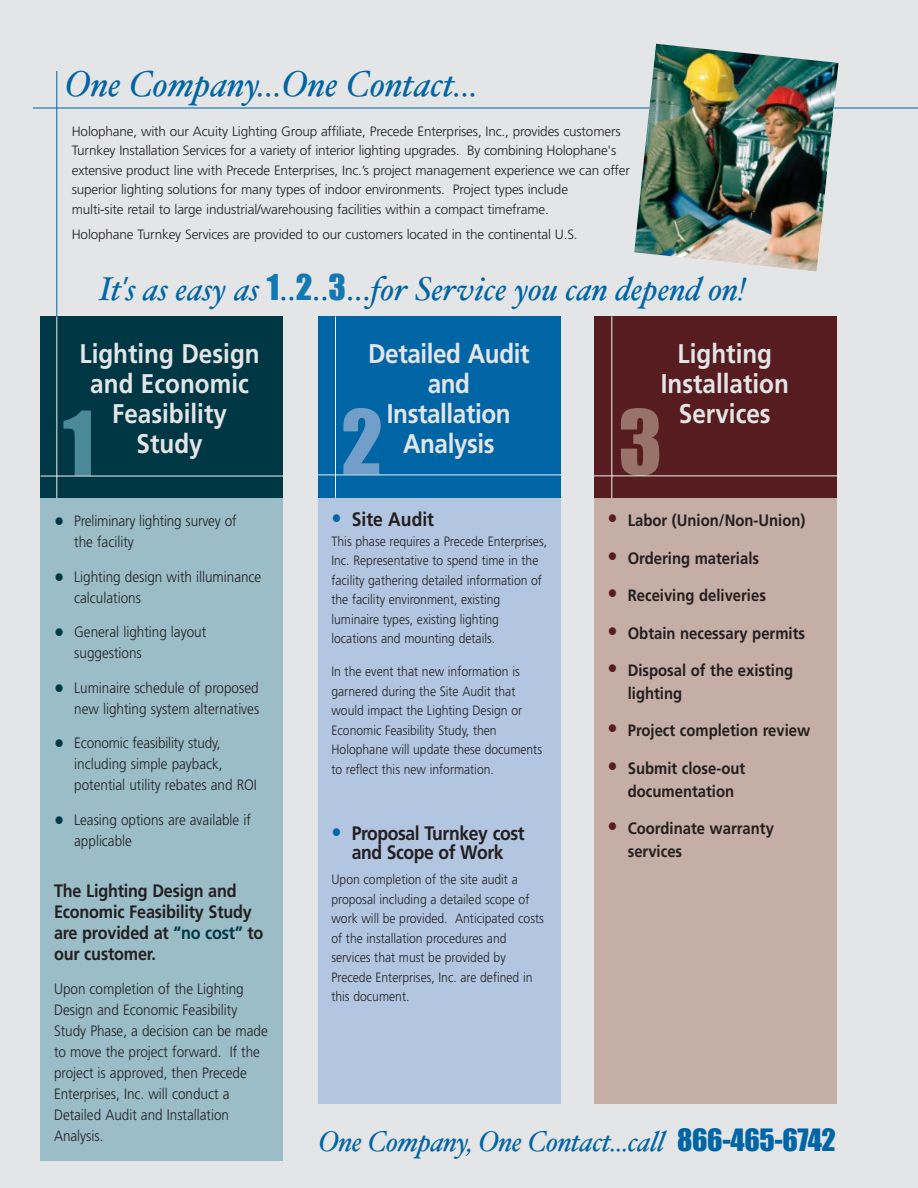
<style>
.page{position:relative;width:918px;height:1188px;background:#e4e5e6}
.page>*{position:absolute;margin:0;border:0;box-sizing:border-box;transform-origin:0 0}
.t1{font:82.5px "Impact";color:#498998}
.t2{font:82.5px "Impact";color:#729eca}
.t3{font:82.5px "Impact";color:#987369}
.t4{font:italic 36px "Hoefler Text";color:#0065a4}
.t5{font:italic 33px "Hoefler Text";color:#0065a4}
.t6{font:italic 28.5px "Hoefler Text";letter-spacing:-.015em;color:#0065a4}
.t7{font:700 27px/30px "Frutiger";color:#e4e5e6;text-align:center;scale:.9 1}
.t8{font:700 19.5px/19.5px "Frutiger";letter-spacing:-.02em;color:#231f20;text-align:center;scale:.9 1}
.t9{font:700 19.5px "Frutiger";color:#231f20;scale:.9 1}
.t10{font:700 18px/21px "Frutiger";letter-spacing:-.01em;color:#231f20;scale:.9 1}
.t11{font:700 16.5px/22.5px "Frutiger";color:#231f20;scale:.9 1}
.t12{font:300 15px/21px "Frutiger";color:#231f20;scale:.9 1}
.t13{font:300 13.5px/19.5px "Frutiger";color:#231f20;scale:.9 1}
.t14{font:300 13.5px/19.5px "Frutiger";color:#231f20}
.s1{font-family:"Frutiger";font-weight:300;font-style:normal}
.s2{font-family:"Impact";font-style:normal;color:#1379b2}
.s3{font-style:normal}
.s4{font-size:22.5px;color:#003745}
.s5{color:#003745}
.s6{font-weight:300;font-size:22.5px;color:#0065a4}
.s7{font-size:22.5px;color:#571c1f}
.s8{font-family:"Impact";font-style:normal}
</style>
<div class="page">
<div style="left:40px;top:497px;width:244px;height:664px;background:#9abdc7"></div>
<div style="left:40px;top:316px;width:244px;height:182px;background:#003745"></div>
<div style="left:318px;top:497px;width:243px;height:607px;background:#b2c6e1"></div>
<div style="left:318px;top:316px;width:243px;height:182px;background:#0065a4"></div>
<div style="left:594px;top:497px;width:243px;height:607px;background:#c4aea6"></div>
<div style="left:594px;top:316px;width:243px;height:182px;background:#571c1f"></div>
<hr style="left:56px;top:71px;width:1px;height:245px;background:#0065a4">
<hr style="left:33px;top:108px;width:885px;height:1px;background:#0065a4">
<img style="left:634px;top:44px;width:205px;height:228px">
<hr style="left:56px;top:316px;width:1px;height:182px;background:#f0f1f1">
<hr style="left:40px;top:476px;width:244px;height:1px;background:#f0f1f1">
<hr style="left:335px;top:317px;width:1px;height:181px;background:#f0f1f1">
<hr style="left:611px;top:316px;width:1px;height:182px;background:#f0f1f1">
<hr style="left:594px;top:476px;width:244px;height:1px;background:#f0f1f1">
<hr style="left:318px;top:475px;width:243px;height:1px;background:#f0f1f1">
<h2 class="t4" style="left:65px;top:70px;width:415px">One Company...One Contact...</h2>
<p class="t14" style="left:72px;top:122px;width:560px">Holophane, with our Acuity Lighting Group affiliate, Precede Enterprises, Inc., provides customers Turnkey Installation Services for a variety of interior lighting upgrades. By combining Holophane's extensive product line with Precede Enterprises, Inc.’s project management experience we can offer superior lighting solutions for many types of indoor environments. Project types include<br>multi-site retail to large industrial/warehousing facilities within a compact timeframe.</p>
<p class="t14" style="left:72px;top:226px;width:507px">Holophane Turnkey Services are provided to our customers located in the continental U.S.</p>
<h3 class="t5" style="left:99px;top:276px;width:649px">It<span class="s1">’</span>s as easy as <span class="s2">1</span><span class="s3">..</span><span class="s2">2</span><span class="s3">..</span><span class="s2">3</span><span class="s3">...</span>for Service you can depend on!</h3>
<h3 class="t7" style="left:368px;top:341px;width:181px">Detailed Audit and<br>Installation<br>Analysis</h3>
<h3 class="t7" style="left:661px;top:341px;width:144px">Lighting<br>Installation<br>Services</h3>
<h3 class="t7" style="left:80px;top:341px;width:202px">Lighting Design and Economic<br>Feasibility<br>Study</h3>
<h1 class="t1" style="left:63px;top:417px;width:33px">1</h1>
<h1 class="t2" style="left:341px;top:415px;width:43px">2</h1>
<h1 class="t3" style="left:618px;top:416px;width:45px">3</h1>
<p class="t12" style="left:74px;top:512px;width:182px;text-indent:-20px"><span class="s4">•</span> Preliminary lighting survey of the facility</p>
<p class="t12" style="left:74px;top:567px;width:209px;text-indent:-20px"><span class="s4">•</span> Lighting design with illuminance calculations</p>
<p class="t12" style="left:74px;top:623px;width:148px;text-indent:-20px"><span class="s4">•</span> General lighting layout suggestions</p>
<p class="t12" style="left:54px;top:678px;width:230px;text-align:right"><span class="s4">•</span> Luminaire schedule of proposed new lighting system alternatives</p>
<p class="t12" style="left:74px;top:734px;width:205px;text-indent:-20px"><span class="s4">•</span> Economic feasibility study, including simple payback, potential utility rebates and ROI</p>
<p class="t12" style="left:74px;top:810px;width:198px;text-indent:-20px"><span class="s4">•</span> Leasing options are available if applicable</p>
<h3 class="t10" style="left:54px;top:881px;width:234px">The Lighting Design and<br>Economic Feasibility Study are provided at <span class="s5">“no cost”</span> to our customer.</h3>
<p class="t12" style="left:54px;top:980px;width:239px">Upon completion of the Lighting<br>Design and Economic Feasibility<br>Study Phase, a decision can be made to move the project forward. If the project is approved, then Precede<br>Enterprises, Inc. will conduct a<br>Detailed Audit and Installation<br>Analysis.</p>
<h3 class="t9" style="left:331px;top:512px;width:116px"><span class="s6">•</span> Site Audit</h3>
<p class="t13" style="left:331px;top:532px;width:241px">This phase requires a Precede Enterprises, Inc. Representative to spend time in the facility gathering detailed information of the facility environment, existing luminaire types, existing lighting locations and mounting details.</p>
<p class="t13" style="left:331px;top:663px;width:236px">In the event that new information is garnered during the Site Audit that would impact the Lighting Design or Economic Feasibility Study, then Holophane will update these documents to reflect this new information.</p>
<h3 class="t8" style="left:331px;top:825px;width:216px"><span class="s6">•</span> Proposal Turnkey cost and Scope of Work</h3>
<p class="t13" style="left:331px;top:871px;width:237px">Upon completion of the site audit a proposal including a detailed scope of work will be provided. Anticipated costs of the installation procedures and services that must be provided by Precede Enterprises, Inc. are defined in this document.</p>
<p class="t11" style="left:608px;top:510px;width:221px"><span class="s7">•</span> Labor (Union/Non-Union)</p>
<p class="t11" style="left:608px;top:548px;width:170px"><span class="s7">•</span> Ordering materials</p>
<p class="t11" style="left:608px;top:586px;width:178px"><span class="s7">•</span> Receiving deliveries</p>
<p class="t11" style="left:608px;top:623px;width:221px"><span class="s7">•</span> Obtain necessary permits</p>
<p class="t11" style="left:628px;top:661px;width:185px;text-indent:-20px"><span class="s7">•</span> Disposal of the existing lighting</p>
<p class="t11" style="left:608px;top:721px;width:227px"><span class="s7">•</span> Project completion review</p>
<p class="t11" style="left:608px;top:758px;width:155px;text-align:center"><span class="s7">•</span> Submit close-out documentation</p>
<p class="t11" style="left:628px;top:818px;width:164px;text-indent:-20px"><span class="s7">•</span> Coordinate warranty services</p>
<h3 class="t6" style="left:318px;top:1130px;width:519px">One Company, One Contact...call <span class="s8">866-465-6742</span></h3>
</div>
